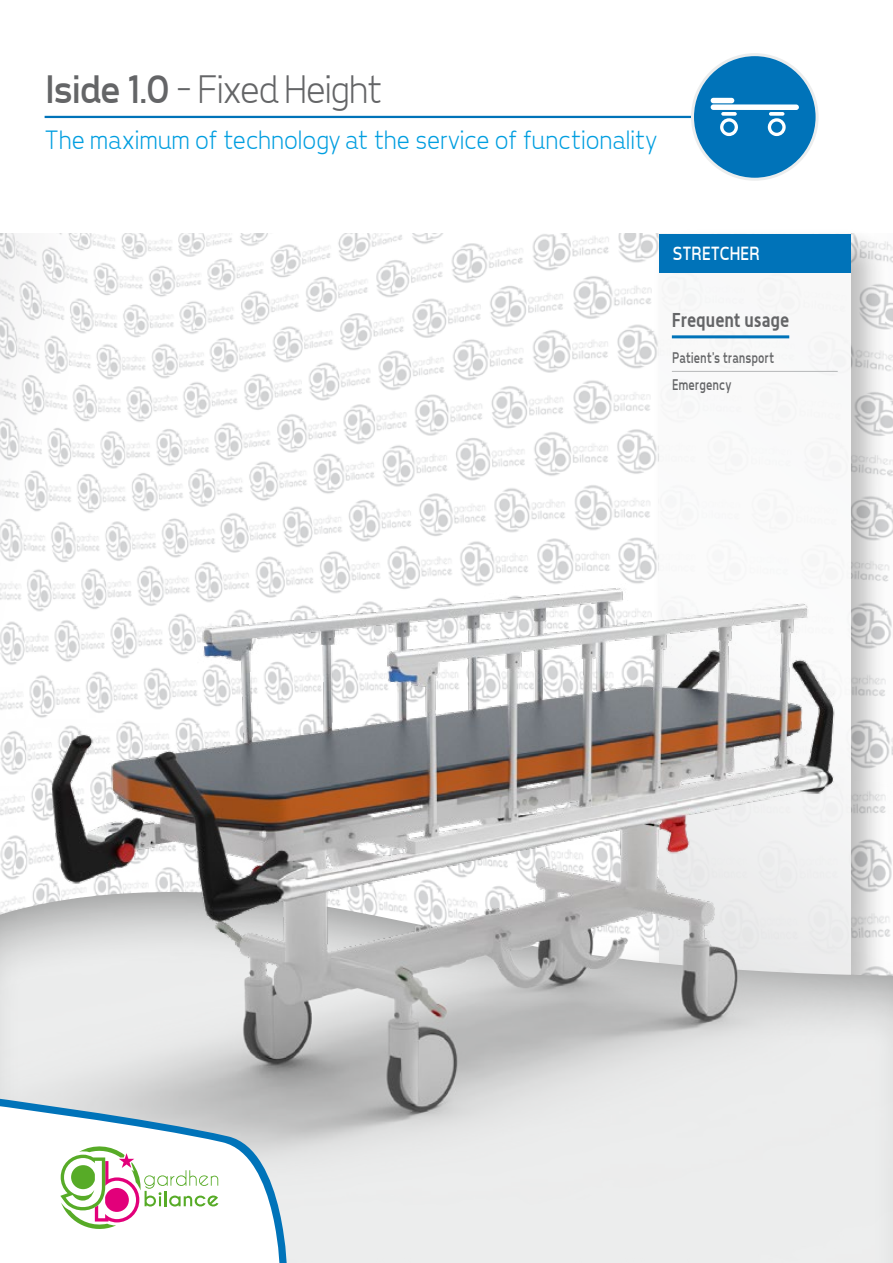
<style>
.page{position:relative;width:893px;height:1263px;background:#fff}
.page>*{position:absolute;margin:0;border:0;box-sizing:border-box;transform-origin:0 0}
.t1{font:300 40.5px "Tepeno Sans";letter-spacing:-.025em;color:#646567}
.t2{font:300 27px "Tepeno Sans";letter-spacing:.005em;color:#009ee0}
.t3{font:700 19.5px "Alwyn";letter-spacing:.005em;color:#646567;scale:.9 1}
.t4{font:19.5px "Tepeno Sans";color:#fff;scale:.9 1}
.t5{font:15.75px/27.2px "Tepeno Sans";letter-spacing:.015em;color:#646567;scale:.8 1}
.s1{font-weight:400}
</style>
<div class="page">
<img style="left:0;top:234px;width:893px;height:169px">
<div style="left:651px;top:225px;width:238px;height:955px;background:#000;opacity:.3"></div>
<div style="left:659px;top:234px;width:191px;height:908px;background:#f8f8f8"></div>
<hr style="left:672px;top:335px;width:117px;height:3px;background:#0073b9">
<hr style="left:672px;top:371px;width:166px;height:1px;background:#b6b8b9">
<div style="left:659px;top:234px;width:191px;height:39px;background:#0073b9"></div>
<img style="left:0;top:403px;width:893px;height:860px">
<svg style="left:0;top:1097px;width:288px;height:166px;background:#c2cbd1"></svg>
<svg style="left:0;top:1104px;width:281px;height:159px"></svg>
<hr style="left:45px;top:116px;width:671px;height:2px;background:#0073b9">
<div style="left:692px;top:55px;width:125px;height:124px;background:#0073b9;border-radius:50%"></div>
<div style="left:691px;top:53px;width:128px;height:128px;border:3px solid #eceded;border-radius:50%"></div>
<div style="left:711px;top:104px;width:88px;height:6px;background:#fff;border-radius:3px"></div>
<div style="left:711px;top:98px;width:23px;height:5px;background:#fff;border-radius:3px"></div>
<svg style="left:721px;top:112px;width:16px;height:4px"></svg>
<svg style="left:769px;top:112px;width:15px;height:4px"></svg>
<svg style="left:768px;top:118px;width:18px;height:18px"></svg>
<svg style="left:720px;top:118px;width:18px;height:18px"></svg>
<h1 class="t1" style="left:44px;top:65px;width:338px"><span class="s1">Iside 1.0</span> - Fixed Height</h1>
<p class="t2" style="left:45px;top:124px;width:612px">The maximum of technology at the service of functionality</p>
<p class="t4" style="left:672px;top:242px;width:98px">STRETCHER</p>
<p class="t3" style="left:672px;top:308px;width:132px">Frequent usage</p>
<p class="t5" style="left:672px;top:343px;width:129px">Patient’s transport<br>Emergency</p>
</div>
